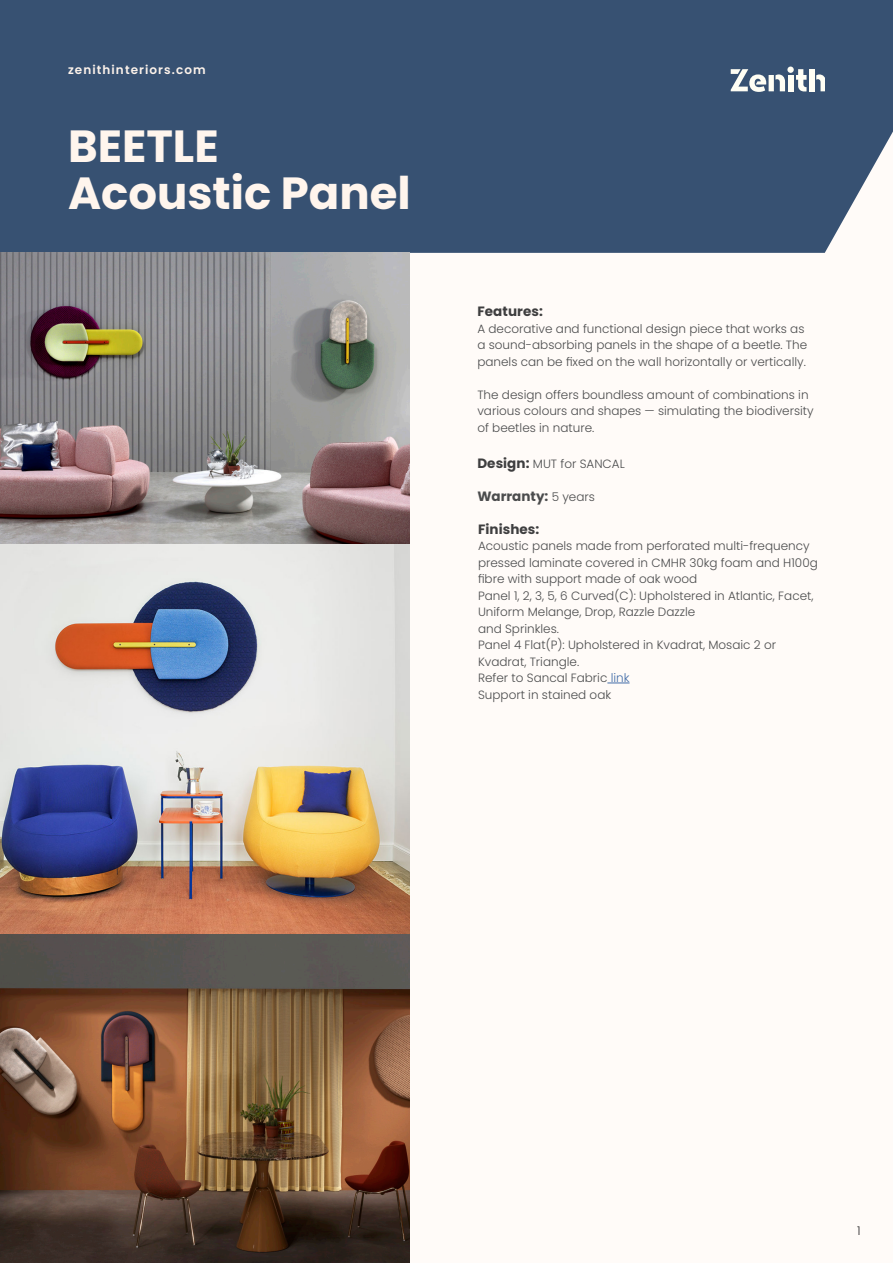
<style>
.page{position:relative;width:893px;height:1263px;background:#fffbf8}
.page>*{position:absolute;margin:0;border:0;box-sizing:border-box;transform-origin:0 0}
.PRODUCT_NAME{font:700 45px "Poppins";color:#fff5ed}
.t1{font:700 13.5px "Poppins";letter-spacing:.005em;color:#3e3e3f}
.COPY{font:700 13.5px "Poppins";color:#4b4c4d}
.COPY-2{font:300 12px/16.5px "Poppins";color:#4b4c4d}
.WEBSITE_TOP_LEFT{font:600 12px "Poppins";letter-spacing:.09em;color:#fdf3eb}
.t2{font:300 12px "Poppins";color:#312f30}
.s1{font-weight:700;font-size:13.5px;color:#3e3e3f}
.s2{font-weight:300;font-size:12px}
.s3{color:#436da8}
</style>
<div class="page">
<div style="left:0;top:0;width:893px;height:253px;background:#375172"></div>
<div style="left:788px;top:75px;width:5px;height:16px;background:#fffef4"></div>
<div style="left:787px;top:67px;width:7px;height:6px;background:#fffef4;border-radius:50%"></div>
<svg style="left:796px;top:69px;width:10px;height:23px"></svg>
<div style="left:809px;top:69px;width:6px;height:22px;background:#fffef4"></div>
<svg style="left:816px;top:74px;width:9px;height:17px"></svg>
<svg style="left:731px;top:69px;width:54px;height:23px"></svg>
<img style="left:0;top:253px;width:410px;height:1010px">
<svg style="left:607px;top:683px;width:23px;height:1px"></svg>
<p class="WEBSITE_TOP_LEFT" style="left:68px;top:63px;width:139px">zenithinteriors.com</p>
<p class="PRODUCT_NAME" style="left:68px;top:120px;width:152px">BEETLE</p>
<p class="PRODUCT_NAME" style="left:68px;top:167px;width:344px">Acoustic Panel</p>
<p class="t1" style="left:477px;top:304px;width:67px">Features:</p>
<p class="COPY-2" style="left:477px;top:320px;width:331px">A decorative and functional design piece that works as a sound-absorbing panels in the shape of a beetle. The panels can be fixed on the wall horizontally or vertically.</p>
<p class="COPY-2" style="left:477px;top:386px;width:338px">The design offers boundless amount of combinations in various colours and shapes — simulating the biodiversity</p>
<p class="COPY-2" style="left:477px;top:419px;width:118px">of beetles in nature.</p>
<p class="COPY-2" style="left:477px;top:455px;width:149px"><span class="s1">Design:</span> MUT for SANCAL</p>
<p class="COPY" style="left:477px;top:488px;width:119px">Warranty: <span class="s2">5 years</span></p>
<p class="t1" style="left:478px;top:521px;width:63px">Finishes:</p>
<p class="COPY-2" style="left:478px;top:538px;width:341px">Acoustic panels made from perforated multi-frequency pressed laminate covered in CMHR 30kg foam and H100g fibre with support made of oak wood</p>
<p class="COPY-2" style="left:478px;top:587px;width:337px">Panel 1, 2, 3, 5, 6 Curved(C): Upholstered in Atlantic, Facet,<br>Uniform Melange, Drop, Razzle Dazzle</p>
<p class="COPY-2" style="left:478px;top:620px;width:83px">and Sprinkles.</p>
<p class="COPY-2" style="left:478px;top:637px;width:300px">Panel 4 Flat(P): Upholstered in Kvadrat, Mosaic 2 or<br>Kvadrat, Triangle.<br>Refer to Sancal Fabric <span class="s3">link</span></p>
<p class="COPY-2" style="left:478px;top:686px;width:135px">Support in stained oak</p>
<p class="t2" style="left:857px;top:1224px;width:5px">1</p>
</div>
